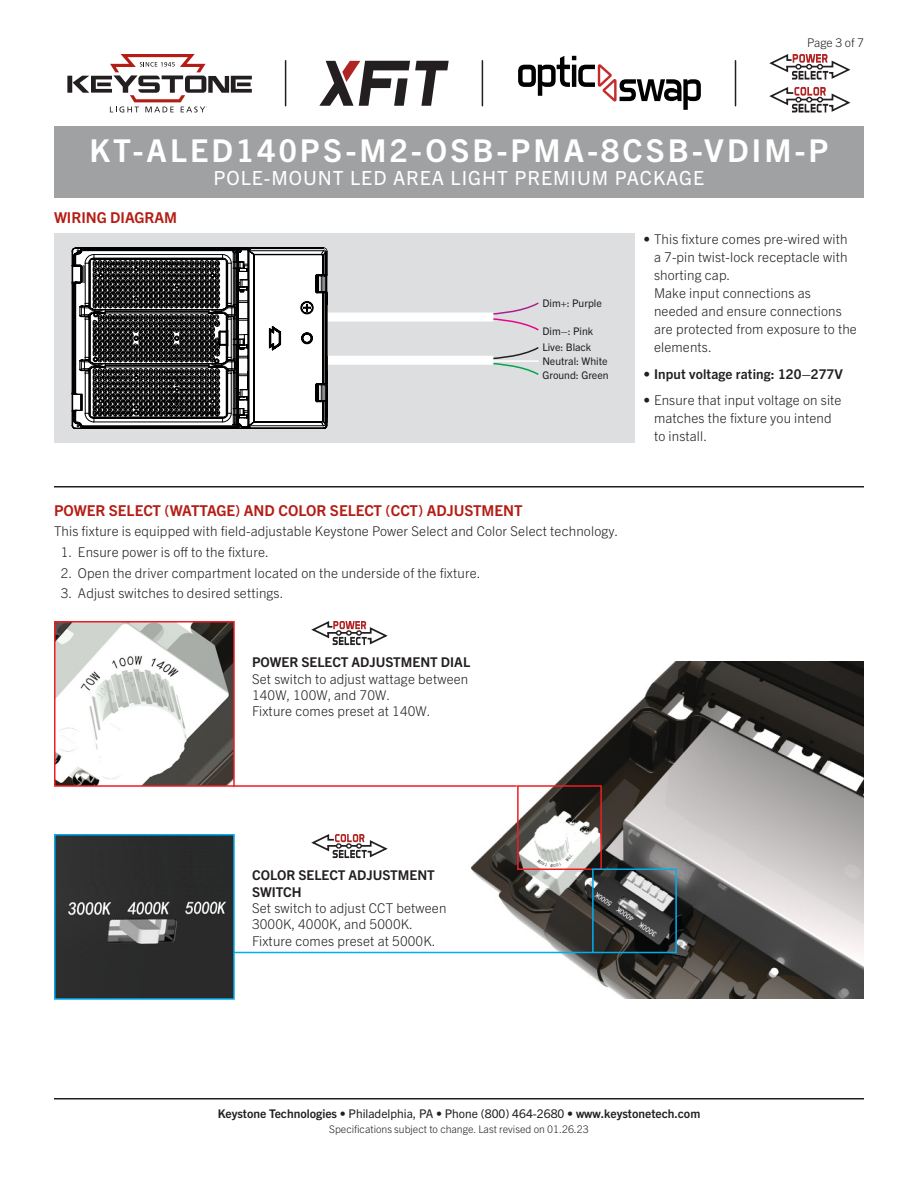
<style>
.page{position:relative;width:918px;height:1188px;background:#fff}
.page>*{position:absolute;margin:0;border:0;box-sizing:border-box;transform-origin:0 0}
.t1{font:700 31.5px "Trade Gothic Next LT Pro";letter-spacing:.1em;color:#fff}
.t2{font:19.5px "Trade Gothic Next LT Pro";letter-spacing:.05em;color:#fff}
.t3{font:700 15px "Trade Gothic Next LT Pro";color:#b41d15}
.t4{font:300 13.5px/18px "Trade Gothic Next LT Pro";letter-spacing:.01em;color:#231f20}
.t5{font:700 13.5px/16.5px "Trade Gothic Next LT Pro";color:#231f20}
.t6{font:700 12px "Trade Gothic Next LT Pro";color:#231f20}
.t7{font:300 12px "Trade Gothic Next LT Pro";color:#231f20}
.t8{font:10.5px/14px "Trade Gothic Next LT Pro";color:#231f20}
.t9{font:300 10.5px "Trade Gothic Next LT Pro";color:#231f20}
.s1{font-weight:400}
</style>
<div class="page">
<hr style="left:54px;top:1098px;width:810px;height:2px;background:#231f20">
<div style="left:54px;top:126px;width:810px;height:72px;background:#a0a1a3"></div>
<img style="left:468px;top:662px;width:396px;height:337px">
<svg style="left:311px;top:834px;width:77px;height:25px"></svg>
<svg style="left:311px;top:621px;width:77px;height:25px"></svg>
<img style="left:57px;top:624px;width:175px;height:160px">
<div style="left:54px;top:621px;width:181px;height:166px;border:2px solid #ee1d23"></div>
<img style="left:57px;top:837px;width:175px;height:160px">
<div style="left:54px;top:834px;width:181px;height:166px;border:2px solid #00aeef"></div>
<div style="left:517px;top:785px;width:85px;height:85px;border:2px solid #ee1d23"></div>
<div style="left:592px;top:868px;width:85px;height:85px;border:2px solid #00aeef"></div>
<hr style="left:233px;top:785px;width:284px;height:2px;background:#ee1d23">
<hr style="left:234px;top:952px;width:358px;height:1px;background:#00aeef">
<hr style="left:54px;top:486px;width:810px;height:2px;background:#231f20">
<div style="left:54px;top:233px;width:580px;height:209px;background:#dddee0"></div>
<svg style="left:491px;top:302px;width:48px;height:29px"></svg>
<svg style="left:493px;top:347px;width:46px;height:28px"></svg>
<hr style="left:493px;top:360px;width:46px;height:2px;background:#fff">
<div style="left:303px;top:313px;width:190px;height:9px;background:#fff"></div>
<div style="left:261px;top:356px;width:232px;height:9px;background:#fff"></div>
<svg style="left:73px;top:248px;width:255px;height:181px;background:#797979"></svg>
<svg style="left:67px;top:54px;width:185px;height:58px"></svg>
<svg style="left:769px;top:87px;width:82px;height:26px"></svg>
<svg style="left:769px;top:54px;width:82px;height:26px"></svg>
<hr style="left:482px;top:61px;width:1px;height:45px;background:#231f20">
<hr style="left:735px;top:61px;width:1px;height:45px;background:#231f20">
<hr style="left:285px;top:61px;width:1px;height:45px;background:#231f20">
<svg style="left:319px;top:61px;width:130px;height:45px"></svg>
<svg style="left:518px;top:56px;width:183px;height:54px"></svg>
<p class="t7" style="left:807px;top:34px;width:58px">Page 3 of 7</p>
<h1 class="t1" style="left:90px;top:128px;width:740px">KT-ALED140PS-M2-OSB-PMA-8CSB-VDIM-P</h1>
<h2 class="t2" style="left:214px;top:164px;width:492px">POLE-MOUNT LED AREA LIGHT PREMIUM PACKAGE</h2>
<p class="t3" style="left:54px;top:207px;width:125px">WIRING DIAGRAM</p>
<p class="t4" style="left:654px;top:230px;width:204px;text-indent:-10px">• This fixture comes pre-wired with a 7-pin twist-lock receptacle with shorting cap.<br>Make input connections as needed and ensure connections are protected from exposure to the elements.</p>
<p class="t5" style="left:644px;top:365px;width:201px">• Input voltage rating: 120–277V</p>
<p class="t4" style="left:654px;top:390px;width:189px;text-indent:-10px">• Ensure that input voltage on site matches the fixture you intend to install.</p>
<p class="t8" style="left:542px;top:296px;width:61px">Dim+: Purple</p>
<p class="t8" style="left:542px;top:340px;width:67px">Live: Black<br>Neutral: White</p>
<p class="t8" style="left:542px;top:324px;width:52px">Dim–: Pink</p>
<p class="t8" style="left:542px;top:368px;width:68px">Ground: Green</p>
<p class="t3" style="left:54px;top:500px;width:470px">POWER SELECT (WATTAGE) AND COLOR SELECT (CCT) ADJUSTMENT</p>
<p class="t4" style="left:54px;top:521px;width:566px">This fixture is equipped with field-adjustable Keystone Power Select and Color Select technology.</p>
<p class="t4" style="left:61px;top:542px;width:210px">1. Ensure power is off to the fixture.</p>
<p class="t4" style="left:61px;top:563px;width:421px">2. Open the driver compartment located on the underside of the fixture.</p>
<p class="t4" style="left:61px;top:584px;width:224px">3. Adjust switches to desired settings.</p>
<p class="t5" style="left:252px;top:653px;width:220px">POWER SELECT ADJUSTMENT DIAL</p>
<p class="t4" style="left:252px;top:670px;width:218px;line-height:16.2px">Set switch to adjust wattage between<br>140W, 100W, and 70W.<br>Fixture comes preset at 140W.</p>
<p class="t5" style="left:252px;top:866px;width:184px">COLOR SELECT ADJUSTMENT<br>SWITCH</p>
<p class="t4" style="left:252px;top:899px;width:196px;line-height:16.2px">Set switch to adjust CCT between<br>3000K, 4000K, and 5000K.<br>Fixture comes preset at 5000K.</p>
<p class="t6" style="left:218px;top:1105px;width:484px">Keystone Technologies <span class="s1">• Philadelphia, PA • Phone (800) 464-2680 •</span> www.keystonetech.com</p>
<p class="t9" style="left:329px;top:1122px;width:261px">Specifications subject to change. Last revised on 01.26.23</p>
</div>
